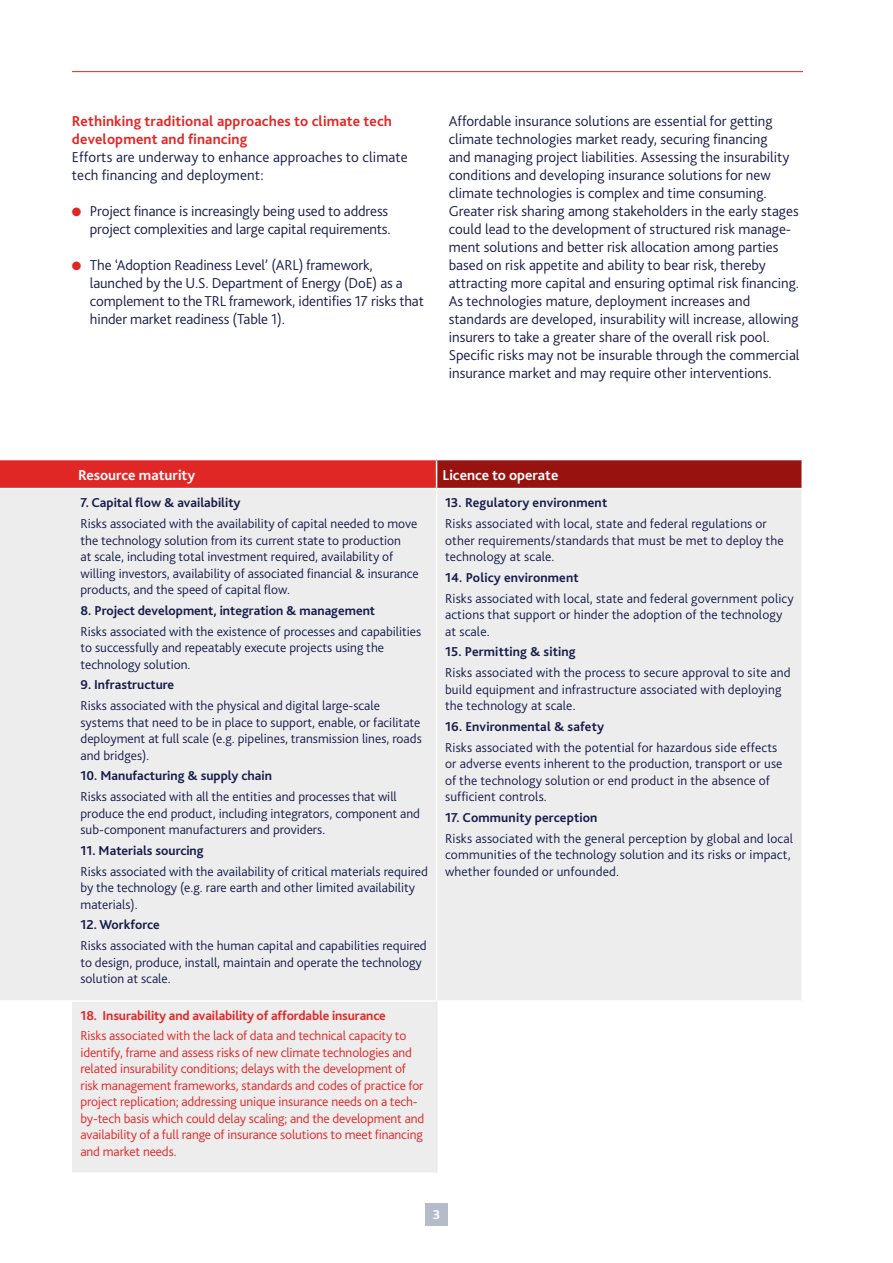
<style>
.page{position:relative;width:893px;height:1263px;background:#fff}
.page>*{position:absolute;margin:0;border:0;box-sizing:border-box;transform-origin:0 0}
.t1{font:300 15px/18px "Bliss 2";color:#171d4a}
.t2{font:700 15px/18px "Bliss 2";letter-spacing:.01em;color:#e12725}
.t3{font:700 15px "Bliss 2";color:#fff}
.t4{font:300 13.5px/16.5px "Bliss 2";color:#171d4a}
.t5{font:300 13.5px/16.5px "Bliss 2";letter-spacing:-.01em;color:#e12725}
.t6{font:700 13.5px "Bliss 2";color:#171d4a}
.t7{font:700 13.5px "Bliss 2";letter-spacing:-.01em;color:#e12725}
.t8{font:700 13.5px "Bliss 2";color:#fff}
.s1{color:#e12725}
</style>
<div class="page">
<div style="left:425px;top:1203px;width:23px;height:22px;background:#b6bbc9"></div>
<hr style="left:72px;top:71px;width:731px;height:1px;background:#e12725">
<div style="left:437px;top:460px;width:365px;height:29px;background:#98120f"></div>
<svg style="left:0;top:489px;width:801px;height:683px;background:#efeff0"></svg>
<hr style="left:801px;top:460px;width:2px;height:28px;background:#fff">
<hr style="left:437px;top:488px;width:366px;height:1px;background:#fff">
<hr style="left:0;top:1000px;width:72px;height:2px;background:#fff">
<hr style="left:72px;top:1000px;width:365px;height:2px;background:#fff">
<hr style="left:437px;top:1000px;width:366px;height:2px;background:#fff">
<hr style="left:436px;top:1002px;width:1px;height:170px;background:#e6e7e9">
<hr style="left:436px;top:489px;width:1px;height:511px;background:#fff">
<svg style="left:0;top:459px;width:437px;height:30px;background:#e33937"></svg>
<p class="t2" style="left:72px;top:112px;width:322px">Rethinking traditional approaches to climate tech development and financing</p>
<p class="t1" style="left:72px;top:148px;width:337px">Efforts are underway to enhance approaches to climate tech financing and deployment:</p>
<p class="t1" style="left:72px;top:202px;width:320px;text-align:right"><span class="s1">●</span> Project finance is increasingly being used to address project complexities and large capital requirements.</p>
<p class="t1" style="left:90px;top:256px;width:335px;text-indent:-18px"><span class="s1">●</span> The ‘Adoption Readiness Level’ (ARL) framework, launched by the U.S. Department of Energy (DoE) as a complement to the TRL framework, identifies 17 risks that hinder market readiness (Table 1).</p>
<p class="t1" style="left:449px;top:112px;width:352px">Affordable insurance solutions are essential for getting climate technologies market ready, securing financing<br>and managing project liabilities. Assessing the insurability conditions and developing insurance solutions for new climate technologies is complex and time consuming.<br>Greater risk sharing among stakeholders in the early stages could lead to the development of structured risk manage&shy;ment solutions and better risk allocation among parties based on risk appetite and ability to bear risk, thereby attracting more capital and ensuring optimal risk financing.<br>As technologies mature, deployment increases and standards are developed, insurability will increase, allowing insurers to take a greater share of the overall risk pool.<br>Specific risks may not be insurable through the commercial insurance market and may require other interventions.</p>
<p class="t3" style="left:78px;top:465px;width:119px">Resource maturity</p>
<p class="t3" style="left:443px;top:465px;width:117px">Licence to operate</p>
<p class="t6" style="left:81px;top:494px;width:162px">7. Capital flow &amp; availability</p>
<p class="t4" style="left:81px;top:515px;width:340px">Risks associated with the availability of capital needed to move the technology solution from its current state to production<br>at scale, including total investment required, availability of willing investors, availability of associated financial &amp; insurance products, and the speed of capital flow.</p>
<p class="t6" style="left:81px;top:602px;width:296px">8. Project development, integration &amp; management</p>
<p class="t4" style="left:81px;top:623px;width:342px">Risks associated with the existence of processes and capabilities to successfully and repeatably execute projects using the technology solution.</p>
<p class="t6" style="left:81px;top:676px;width:95px">9. Infrastructure</p>
<p class="t4" style="left:81px;top:697px;width:343px">Risks associated with the physical and digital large-scale systems that need to be in place to support, enable, or facilitate deployment at full scale (e.g. pipelines, transmission lines, roads and bridges).</p>
<p class="t6" style="left:81px;top:767px;width:193px">10. Manufacturing &amp; supply chain</p>
<p class="t4" style="left:81px;top:788px;width:341px">Risks associated with all the entities and processes that will produce the end product, including integrators, component and sub-component manufacturers and providers.</p>
<p class="t6" style="left:81px;top:842px;width:125px">11. Materials sourcing</p>
<p class="t4" style="left:81px;top:863px;width:349px">Risks associated with the availability of critical materials required by the technology (e.g. rare earth and other limited availability materials).</p>
<p class="t6" style="left:81px;top:916px;width:81px">12. Workforce</p>
<p class="t4" style="left:81px;top:937px;width:348px">Risks associated with the human capital and capabilities required to design, produce, install, maintain and operate the technology solution at scale.</p>
<p class="t6" style="left:445px;top:494px;width:164px">13. Regulatory environment</p>
<p class="t4" style="left:445px;top:515px;width:340px">Risks associated with local, state and federal regulations or other requirements/standards that must be met to deploy the technology at scale.</p>
<p class="t6" style="left:445px;top:569px;width:135px">14. Policy environment</p>
<p class="t4" style="left:445px;top:590px;width:350px">Risks associated with local, state and federal government policy actions that support or hinder the adoption of the technology at scale.</p>
<p class="t6" style="left:445px;top:643px;width:132px">15. Permitting &amp; siting</p>
<p class="t4" style="left:445px;top:664px;width:347px">Risks associated with the process to secure approval to site and build equipment and infrastructure associated with deploying the technology at scale.</p>
<p class="t6" style="left:445px;top:718px;width:160px">16. Environmental &amp; safety</p>
<p class="t4" style="left:445px;top:739px;width:339px">Risks associated with the potential for hazardous side effects or adverse events inherent to the production, transport or use of the technology solution or end product in the absence of sufficient controls.</p>
<p class="t6" style="left:445px;top:809px;width:154px">17. Community perception</p>
<p class="t4" style="left:445px;top:830px;width:350px">Risks associated with the general perception by global and local communities of the technology solution and its risks or impact, whether founded or unfounded.</p>
<p class="t7" style="left:81px;top:1007px;width:307px">18. Insurability and availability of affordable insurance</p>
<p class="t5" style="left:81px;top:1028px;width:345px">Risks associated with the lack of data and technical capacity to identify, frame and assess risks of new climate technologies and related insurability conditions; delays with the development of risk management frameworks, standards and codes of practice for project replication; addressing unique insurance needs on a tech&shy;by-tech basis which could delay scaling; and the development and availability of a full range of insurance solutions to meet financing and market needs.</p>
<p class="t8" style="left:433px;top:1206px;width:9px">3</p>
</div>
